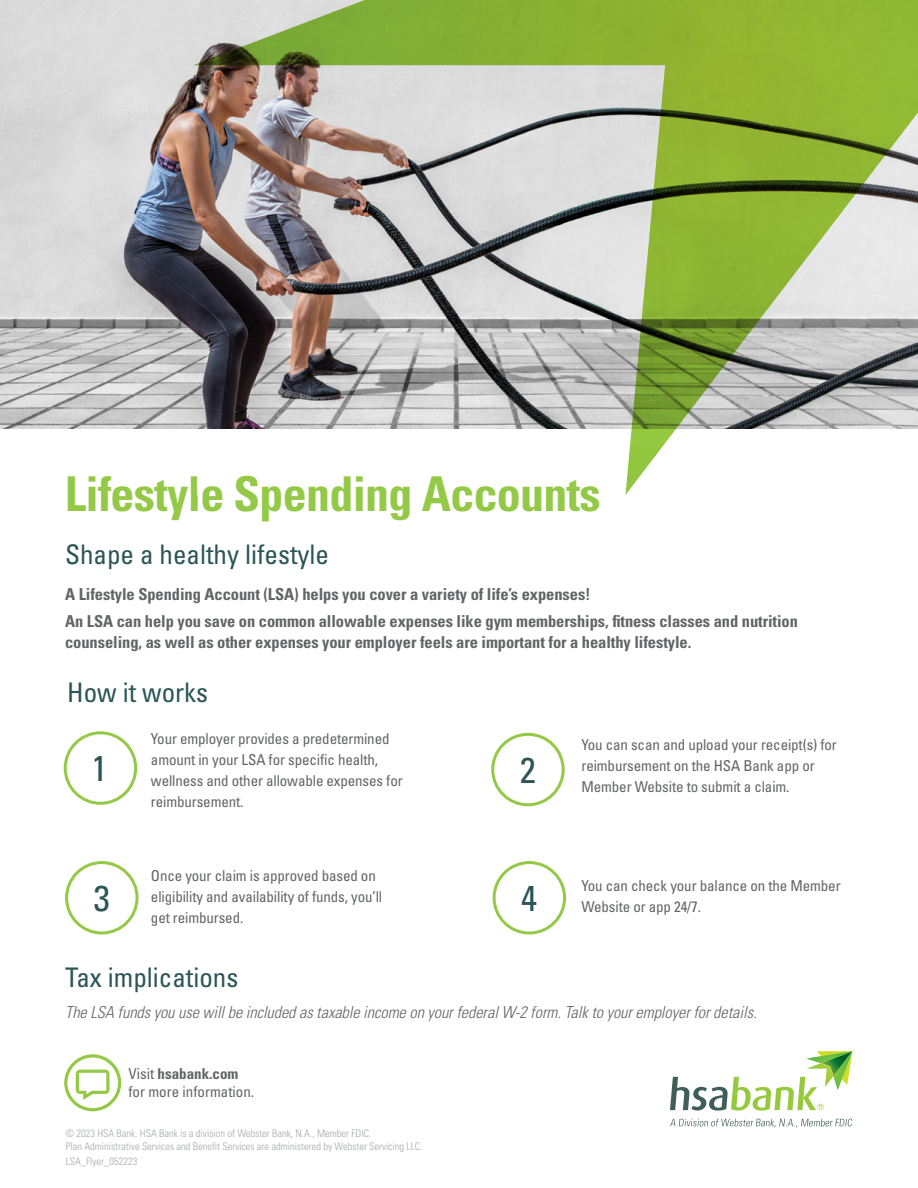
<style>
.page{position:relative;width:918px;height:1188px;background:#fff}
.page>*{position:absolute;margin:0;border:0;box-sizing:border-box;transform-origin:0 0}
.t1{font:700 condensed 48px "Univers LT Std";letter-spacing:-.015em;color:#94c947}
.t2{font:condensed 36px "Univers LT Std";color:#2b5556}
.t3{font:condensed 27px "Univers LT Std";color:#2b5556}
.t4{font:700 condensed 16.5px/27.8px "Univers LT Std";letter-spacing:-.005em;color:#636466}
.t5{font:italic 300 condensed 16.5px "Univers LT Std";letter-spacing:-.005em;color:#636466}
.t6{font:condensed 15px/21px "Univers LT Std";letter-spacing:-.01em;color:#636466}
.t7{font:300 condensed 10.5px/12.6px "Univers LT Std";color:#a7a9ac}
.s1{font-weight:700}
</style>
<div class="page">
<div style="left:65px;top:861px;width:74px;height:74px;border:3px solid #94c947;border-radius:50%"></div>
<div style="left:491px;top:733px;width:74px;height:73px;border:3px solid #94c947;border-radius:50%"></div>
<div style="left:64px;top:731px;width:73px;height:74px;border:3px solid #94c947;border-radius:50%"></div>
<div style="left:493px;top:861px;width:73px;height:74px;border:3px solid #94c947;border-radius:50%"></div>
<img style="left:0;top:0;width:193px;height:429px">
<svg style="left:193px;top:0;width:725px;height:495px;background:#afb794"></svg>
<svg style="left:670px;top:1119px;width:182px;height:8px"></svg>
<svg style="left:670px;top:1051px;width:182px;height:60px"></svg>
<svg style="left:64px;top:1054px;width:57px;height:57px"></svg>
<h1 class="t1" style="left:65px;top:465px;width:537px">Lifestyle Spending Accounts</h1>
<h3 class="t3" style="left:65px;top:537px;width:265px">Shape a healthy lifestyle</h3>
<p class="t4" style="left:65px;top:580px;width:734px">A Lifestyle Spending Account (LSA) helps you cover a variety of life’s expenses!<br>An LSA can help you save on common allowable expenses like gym memberships, fitness classes and nutrition</p>
<p class="t4" style="left:65px;top:629px;width:628px">counseling, as well as other expenses your employer feels are important for a healthy lifestyle.</p>
<h3 class="t3" style="left:67px;top:675px;width:142px">How it works</h3>
<h2 class="t2" style="left:92px;top:745px;width:17px">1</h2>
<h2 class="t2" style="left:94px;top:875px;width:17px">3</h2>
<p class="t6" style="left:151px;top:728px;width:253px">Your employer provides a predetermined amount in your LSA for specific health, wellness and other allowable expenses for reimbursement.</p>
<p class="t6" style="left:151px;top:865px;width:233px">Once your claim is approved based on eligibility and availability of funds, you’ll get reimbursed.</p>
<h2 class="t2" style="left:520px;top:747px;width:17px">2</h2>
<h2 class="t2" style="left:521px;top:875px;width:17px">4</h2>
<p class="t6" style="left:581px;top:734px;width:257px">You can scan and upload your receipt(s) for reimbursement on the HSA Bank app or<br>Member Website to submit a claim.</p>
<p class="t6" style="left:581px;top:875px;width:261px">You can check your balance on the Member<br>Website or app 24/7.</p>
<h3 class="t3" style="left:65px;top:960px;width:175px">Tax implications</h3>
<p class="t5" style="left:65px;top:1002px;width:693px">The LSA funds you use will be included as taxable income on your federal W-2 form. Talk to your employer for details.</p>
<p class="t6" style="left:128px;top:1065px;width:127px;line-height:18px">Visit <span class="s1">hsabank.com </span>for more information.</p>
<p class="t7" style="left:66px;top:1127px;width:358px">© 2023 HSA Bank. HSA Bank is a division of Webster Bank, N.A., Member FDIC.<br>Plan Administrative Services and Benefit Services are administered by Webster Servicing LLC.</p>
<p class="t7" style="left:66px;top:1155px;width:73px">LSA_Flyer_052223</p>
</div>
